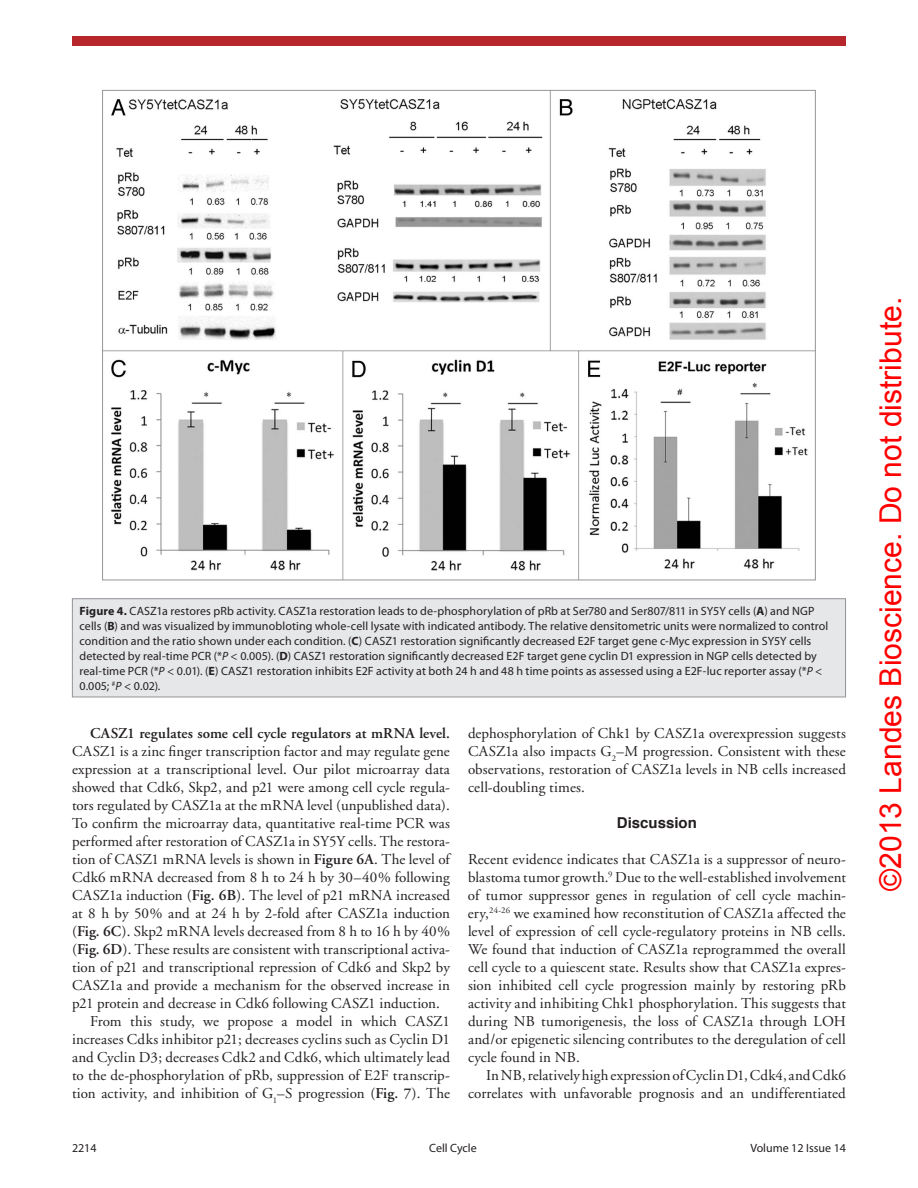
<style>
.page{position:relative;width:918px;height:1188px;background:#fff}
.page>*{position:absolute;margin:0;border:0;box-sizing:border-box;transform-origin:0 0}
.t1{font:30.15px "Arial";color:#f00}
.t2{font:15px/18px "Adobe Garamond";letter-spacing:.005em;color:#231f20;text-align:justify}
.t3{font:600 15px "Adobe Garamond";letter-spacing:.005em;color:#231f20}
.t4{font:700 15px "Helvetica";color:#231f20}
.t5{font:12px/15px "Myriad Pro";letter-spacing:.005em;color:#231f20}
.s1{font-weight:700}
.s2{font-style:italic}
.s3{font-weight:600}
</style>
<div class="page">
<div style="left:72px;top:36px;width:774px;height:10px;background:#b7262b"></div>
<div style="left:72px;top:599px;width:774px;height:98px;background:#e6e7e9"></div>
<div style="left:72px;top:598px;width:774px;height:99px;border:1px solid #939598"></div>
<img style="left:104px;top:92px;width:710px;height:486px">
<p class="t5" style="left:80px;top:603px;width:750px"><span class="s1">Figure 4.</span> CAS Z1a restores pRb activity. CAS Z1a restoration leads to de-phosphorylation of pRb at Ser780 and Ser807/811 in SY5Y cells (<span class="s1">A</span>) and NGP cells (<span class="s1">B</span>) and was visualized by immunobloting whole-cell lysate with indicated antibody. The relative densitometric units were normalized to control condition and the ratio shown under each condition. (<span class="s1">C</span>) CAS Z1 restoration significantly decreased E2F target gene c-Myc expression in SY5Y cells detected by real-time PCR (*<span class="s2">P</span> &lt; 0.005). (<span class="s1">D</span>) CAS Z1 restoration significantly decreased E2F target gene cyclin D1 expression in NGP cells detected by real-time PCR (*<span class="s2">P</span> &lt; 0.01). (<span class="s1">E</span>) CAS Z1 restoration inhibits E2F activity at both 24 h and 48 h time points as assessed using a E2F-luc reporter assay (*<span class="s2">P</span> &lt; 0.005; <sup>#</sup><span class="s2">P</span> &lt; 0.02).</p>
<p class="t3" style="left:90px;top:725px;width:361px">CASZ1 regulates some cell cycle regulators at mRNA level.</p>
<p class="t2" style="left:72px;top:743px;width:379px">CASZ1 is a zinc finger transcription factor and may regulate gene</p>
<p class="t2" style="left:72px;top:761px;width:379px">expression at a transcriptional level. Our pilot microarray data</p>
<p class="t2" style="left:72px;top:779px;width:379px">showed that Cdk6, Skp2, and p21 were among cell cycle regula-</p>
<p class="t2" style="left:72px;top:797px;width:379px">tors regulated by CASZ1a at the mRNA level (unpublished data).</p>
<p class="t2" style="left:72px;top:815px;width:379px">To confirm the microarray data, quantitative real-time PCR was</p>
<p class="t2" style="left:72px;top:833px;width:379px">performed after restoration of CASZ1a in SY5Y cells. The restora-</p>
<p class="t2" style="left:72px;top:851px;width:379px">tion of CASZ1 mRNA levels is shown in <span class="s3">Figure 6A</span>. The level of</p>
<p class="t2" style="left:72px;top:869px;width:379px">Cdk6 mRNA decreased from 8 h to 24 h by 30–40% following</p>
<p class="t2" style="left:72px;top:887px;width:379px">CASZ1a induction (<span class="s3">Fig. 6B</span>). The level of p21 mRNA increased</p>
<p class="t2" style="left:72px;top:905px;width:379px">at 8 h by 50% and at 24 h by 2-fold after CASZ1a induction</p>
<p class="t2" style="left:72px;top:923px;width:379px">(<span class="s3">Fig. 6C</span>). Skp2 mRNA levels decreased from 8 h to 16 h by 40%</p>
<p class="t2" style="left:72px;top:941px;width:379px">(<span class="s3">Fig. 6D</span>). These results are consistent with transcriptional activa-</p>
<p class="t2" style="left:72px;top:959px;width:379px">tion of p21 and transcriptional repression of Cdk6 and Skp2 by</p>
<p class="t2" style="left:72px;top:977px;width:379px">CASZ1a and provide a mechanism for the observed increase in</p>
<p class="t2" style="left:72px;top:995px;width:369px">p21 protein and decrease in Cdk6 following CASZ1 induction.</p>
<p class="t2" style="left:90px;top:1013px;width:361px">From this study, we propose a model in which CASZ1</p>
<p class="t2" style="left:72px;top:1031px;width:379px">increases Cdks inhibitor p21; decreases cyclins such as Cyclin D1</p>
<p class="t2" style="left:72px;top:1049px;width:379px">and Cyclin D3; decreases Cdk2 and Cdk6, which ultimately lead</p>
<p class="t2" style="left:72px;top:1067px;width:379px">to the de-phosphorylation of pRb, suppression of E2F transcrip-</p>
<p class="t2" style="left:72px;top:1085px;width:379px">tion activity, and inhibition of G<sub>1</sub>–S progression (<span class="s3">Fig. 7</span>). The</p>
<p class="t2" style="left:468px;top:725px;width:379px">dephosphorylation of Chk1 by CASZ1a overexpression suggests CASZ1a also impacts G<sub>2</sub>–M progression. Consistent with these observations, restoration of CASZ1a levels in NB cells increased cell-doubling times.</p>
<p class="t4" style="left:617px;top:811px;width:82px">Discussion</p>
<p class="t2" style="left:468px;top:851px;width:379px">Recent evidence indicates that CASZ1a is a suppressor of neuro&shy;blastoma tumor growth.<sup>9</sup> Due to the well-established involvement of tumor suppressor genes in regulation of cell cycle machin&shy;ery,<sup>24-26</sup> we examined how reconstitution of CASZ1a affected the level of expression of cell cycle-regulatory proteins in NB cells.<br>We found that induction of CASZ1a reprogrammed the overall cell cycle to a quiescent state. Results show that CASZ1a expres&shy;sion inhibited cell cycle progression mainly by restoring pRb activity and inhibiting Chk1 phosphorylation. This suggests that during NB tumorigenesis, the loss of CASZ1a through LOH and/or epigenetic silencing contributes to the deregulation of cell cycle found in NB.</p>
<p class="t2" style="left:468px;top:1067px;width:379px;text-align:right">In NB, relatively high expression of Cyclin D1, Cdk4, and Cdk6 correlates with unfavorable prognosis and an undifferentiated</p>
<p class="t5" style="left:72px;top:1140px;width:26px">2214</p>
<p class="t5" style="left:429px;top:1140px;width:49px">Cell Cycle</p>
<p class="t5" style="left:750px;top:1140px;width:97px">Volume 12 Issue 14</p>
<h1 class="t1" style="left:871px;top:891px;width:595px;rotate:-90deg">©2013 Landes Bioscience. Do not distribute.</h1>
</div>
